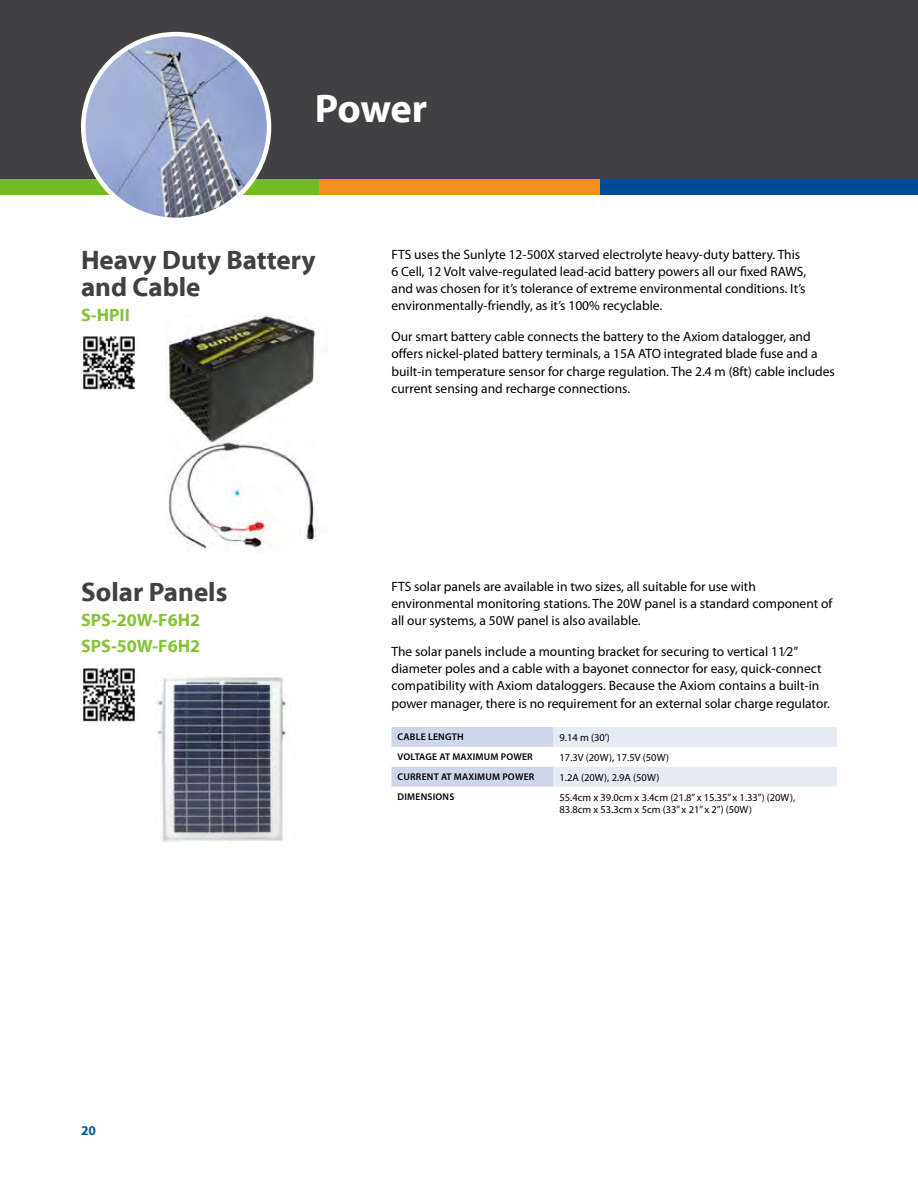
<style>
.page{position:relative;width:918px;height:1188px;background:#fff}
.page>*{position:absolute;margin:0;border:0;box-sizing:border-box;transform-origin:0 0}
.t1{font:700 40.5px "Myriad Pro";letter-spacing:-.01em;color:#fff}
.t2{font:700 27px/27px "Myriad Pro";color:#414042}
.t3{font:700 18px/25.5px "Myriad Pro";color:#85c336}
.t4{font:13.5px/17.2px "Myriad Pro";color:#000}
.t5{font:700 13.5px "Myriad Pro";color:#005aa2}
.t6{font:10.5px/12.6px "Myriad Pro";color:#000}
.t7{font:600 9.75px "Myriad Pro";letter-spacing:.02em;color:#000}
</style>
<div class="page">
<img style="left:167px;top:315px;width:150px;height:237px">
<div style="left:0;top:0;width:918px;height:189px;background:#414042"></div>
<div style="left:0;top:180px;width:320px;height:15px;background:#77bc1f"></div>
<div style="left:319px;top:180px;width:283px;height:15px;background:#f4901d"></div>
<div style="left:600px;top:180px;width:318px;height:15px;background:#004a97"></div>
<img style="left:83px;top:34px;width:186px;height:186px;border-radius:93px">
<div style="left:81px;top:32px;width:190px;height:190px;border:4px solid #fff;border-radius:50%"></div>
<img style="left:83px;top:336px;width:52px;height:54px">
<svg style="left:392px;top:727px;width:445px;height:60px"></svg>
<img style="left:83px;top:668px;width:52px;height:54px">
<img style="left:157px;top:676px;width:130px;height:166px">
<h1 class="t1" style="left:315px;top:81px;width:114px">Power</h1>
<h2 class="t2" style="left:81px;top:245px;width:236px">Heavy Duty Battery and Cable</h2>
<h3 class="t3" style="left:81px;top:302px;width:50px">S-HPII</h3>
<h2 class="t2" style="left:81px;top:577px;width:148px">Solar Panels</h2>
<h3 class="t3" style="left:81px;top:607px;width:121px">SPS-20W-F6H2<br>SPS-50W-F6H2</h3>
<p class="t4" style="left:392px;top:245px;width:416px">FTS uses the Sunlyte 12-500X starved electrolyte heavy-duty battery. This 6 Cell, 12 Volt valve-regulated lead-acid battery powers all our fixed RAWS, and was chosen for it’s tolerance of extreme environmental conditions. It’s environmentally-friendly, as it’s 100% recyclable.</p>
<p class="t4" style="left:392px;top:328px;width:445px">Our smart battery cable connects the battery to the Axiom datalogger, and offers nickel-plated battery terminals, a 15A ATO integrated blade fuse and a built-in temperature sensor for charge regulation. The 2.4 m (8ft) cable includes current sensing and recharge connections.</p>
<p class="t4" style="left:392px;top:577px;width:443px">FTS solar panels are available in two sizes, all suitable for use with environmental monitoring stations. The 20W panel is a standard component of all our systems, a 50W panel is also available.</p>
<p class="t4" style="left:392px;top:642px;width:440px">The solar panels include a mounting bracket for securing to vertical 11⁄2” diameter poles and a cable with a bayonet connector for easy, quick-connect compatibility with Axiom dataloggers. Because the Axiom contains a built-in power manager, there is no requirement for an external solar charge regulator.</p>
<p class="t7" style="left:398px;top:731px;width:13px">CABLE</p>
<p class="t7" style="left:428px;top:731px;width:7px">LENGTH</p>
<p class="t6" style="left:560px;top:731px;width:52px">9.14 m (30’)</p>
<p class="t7" style="left:398px;top:751px;width:9px">VOLTAGE</p>
<p class="t7" style="left:439px;top:751px;width:41px">ATMAXIMUM</p>
<p class="t7" style="left:501px;top:751px;width:8px">POWER</p>
<p class="t6" style="left:560px;top:751px;width:111px">17.3V (20W), 17.5V (50W)</p>
<p class="t7" style="left:398px;top:771px;width:13px">CURRENT</p>
<p class="t7" style="left:441px;top:771px;width:41px">ATMAXIMUM</p>
<p class="t7" style="left:502px;top:771px;width:8px">POWER</p>
<p class="t6" style="left:560px;top:771px;width:101px">1.2A (20W), 2.9A (50W)</p>
<p class="t7" style="left:398px;top:790px;width:14px">DIMENSIONS</p>
<p class="t6" style="left:560px;top:791px;width:237px">55.4cm x 39.0cm x 3.4cm (21.8” x 15.35” x 1.33”) (20W),<br>83.8cm x 53.3cm x 5cm (33” x 21” x 2”) (50W)</p>
<p class="t5" style="left:81px;top:1122px;width:16px">20</p>
</div>
